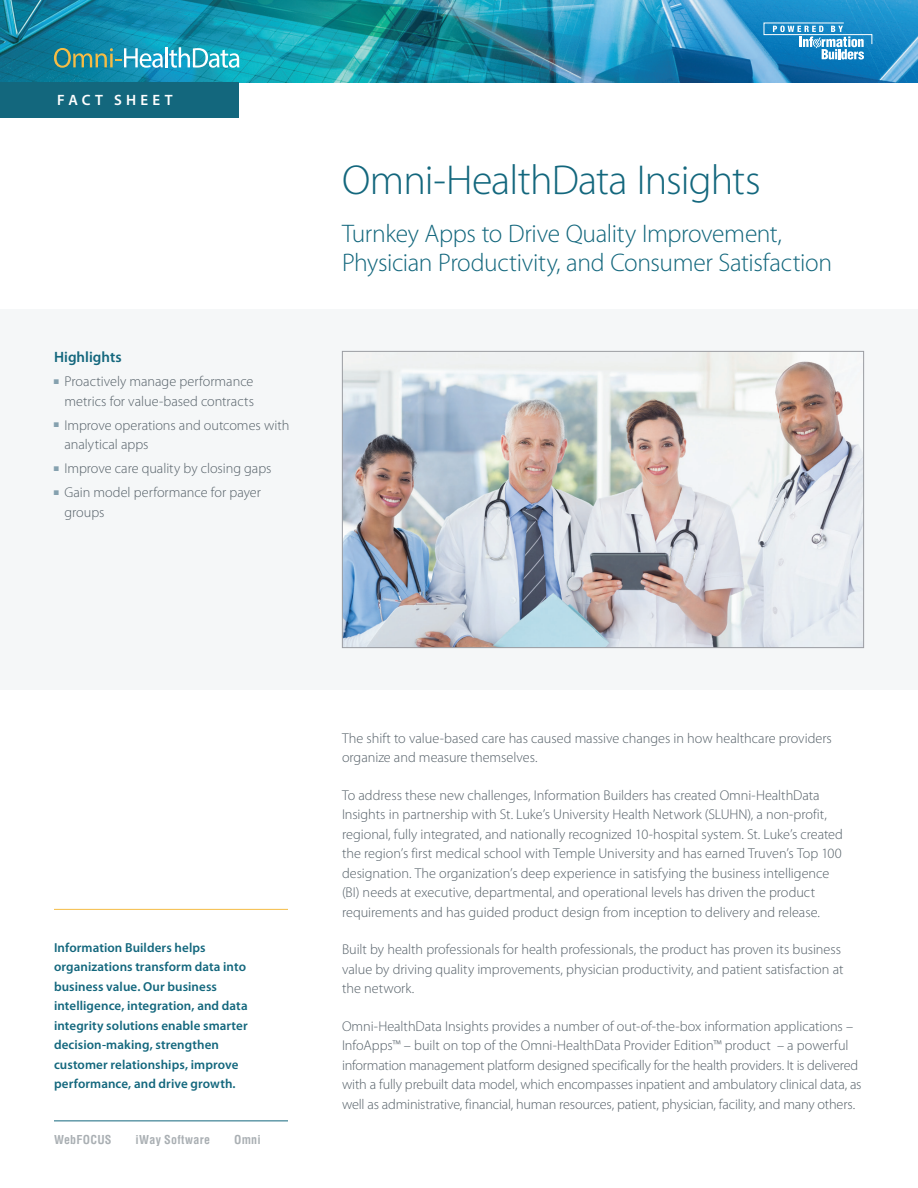
<style>
.page{position:relative;width:918px;height:1188px;background:#fff}
.page>*{position:absolute;margin:0;border:0;box-sizing:border-box;transform-origin:0 0}
.t1{font:300 42px "Myriad Pro";letter-spacing:-.02em;color:#13677d}
.t2{font:300 25.5px/30px "Myriad Pro";letter-spacing:-.015em;color:#13677d}
.t3{font:600 15px "Myriad Pro";color:#13677d}
.t4{font:600 15px "Myriad Pro";letter-spacing:.285em;color:#fff}
.t5{font:300 14.25px/19.5px "Myriad Pro";letter-spacing:-.005em;color:#545f67}
.t6{font:600 13.05px/19.5px "Myriad Pro";letter-spacing:.005em;color:#13677d}
.t7{font:700 condensed 12px "Helvetica";letter-spacing:.025em;color:#545f67}
</style>
<div class="page">
<img style="left:0;top:0;width:918px;height:82px">
<div style="left:0;top:82px;width:238px;height:36px;background:#13677d"></div>
<svg style="left:54px;top:48px;width:109px;height:20px;background:#519fa3"></svg>
<hr style="left:165px;top:47px;width:3px;height:20px;background:#fff">
<svg style="left:169px;top:47px;width:70px;height:21px"></svg>
<hr style="left:54px;top:1120px;width:234px;height:1px;background:#13677d">
<hr style="left:54px;top:909px;width:234px;height:1px;background:#f5bc45">
<div style="left:0;top:309px;width:918px;height:381px;background:#f5f7f8"></div>
<img style="left:344px;top:353px;width:518px;height:293px">
<div style="left:342px;top:351px;width:522px;height:297px;border:1px solid #9b9da2"></div>
<svg style="left:764px;top:22px;width:108px;height:38px;background:#499ecf"></svg>
<p class="t4" style="left:57px;top:92px;width:117px">FACT SHEET</p>
<p class="t3" style="left:54px;top:349px;width:69px">Highlights</p>
<p class="t5" style="left:54px;top:372px;width:202px;text-align:right"><sup>■</sup> Proactively manage performance metrics for value-based contracts</p>
<p class="t5" style="left:64px;top:415px;width:226px;text-indent:-11px"><sup>■</sup> Improve operations and outcomes with analytical apps</p>
<p class="t5" style="left:54px;top:459px;width:219px"><sup>■</sup> Improve care quality by closing gaps</p>
<p class="t5" style="left:64px;top:483px;width:198px;text-indent:-11px"><sup>■</sup> Gain model performance for payer groups</p>
<h1 class="t1" style="left:342px;top:156px;width:420px">Omni-HealthData Insights</h1>
<h2 class="t2" style="left:342px;top:218px;width:492px">Turnkey Apps to Drive Quality Improvement,<br>Physician Productivity, and Consumer Satisfaction</h2>
<p class="t6" style="left:54px;top:938px;width:195px">Information Builders helps organizations transform data into business value. Our business intelligence, integration, and data integrity solutions enable smarter decision-making, strengthen customer relationships, improve performance, and drive growth.</p>
<p class="t7" style="left:54px;top:1132px;width:59px">WebFOCUS</p>
<p class="t7" style="left:136px;top:1132px;width:76px">iWay Software</p>
<p class="t7" style="left:234px;top:1132px;width:28px">Omni</p>
<p class="t5" style="left:342px;top:728px;width:491px">The shift to value-based care has caused massive changes in how healthcare providers organize and measure themselves.</p>
<p class="t5" style="left:342px;top:785px;width:503px">To address these new challenges, Information Builders has created Omni-HealthData Insights in partnership with St. Luke’s University Health Network (SLUHN), a non-profit, regional, fully integrated, and nationally recognized 10-hospital system. St. Luke’s created the region’s first medical school with Temple University and has earned Truven’s Top 100 designation. The organization’s deep experience in satisfying the business intelligence (BI) needs at executive, departmental, and operational levels has driven the product requirements and has guided product design from inception to delivery and release.</p>
<p class="t5" style="left:342px;top:940px;width:503px">Built by health professionals for health professionals, the product has proven its business value by driving quality improvements, physician productivity, and patient satisfaction at the network.</p>
<p class="t5" style="left:342px;top:1016px;width:521px">Omni-HealthData Insights provides a number of out-of-the-box information applications – InfoApps™ – built on top of the Omni-HealthData Provider Edition™ product – a powerful information management platform designed specifically for the health providers. It is delivered with a fully prebuilt data model, which encompasses inpatient and ambulatory clinical data, as well as administrative, financial, human resources, patient, physician, facility, and many others.</p>
</div>
